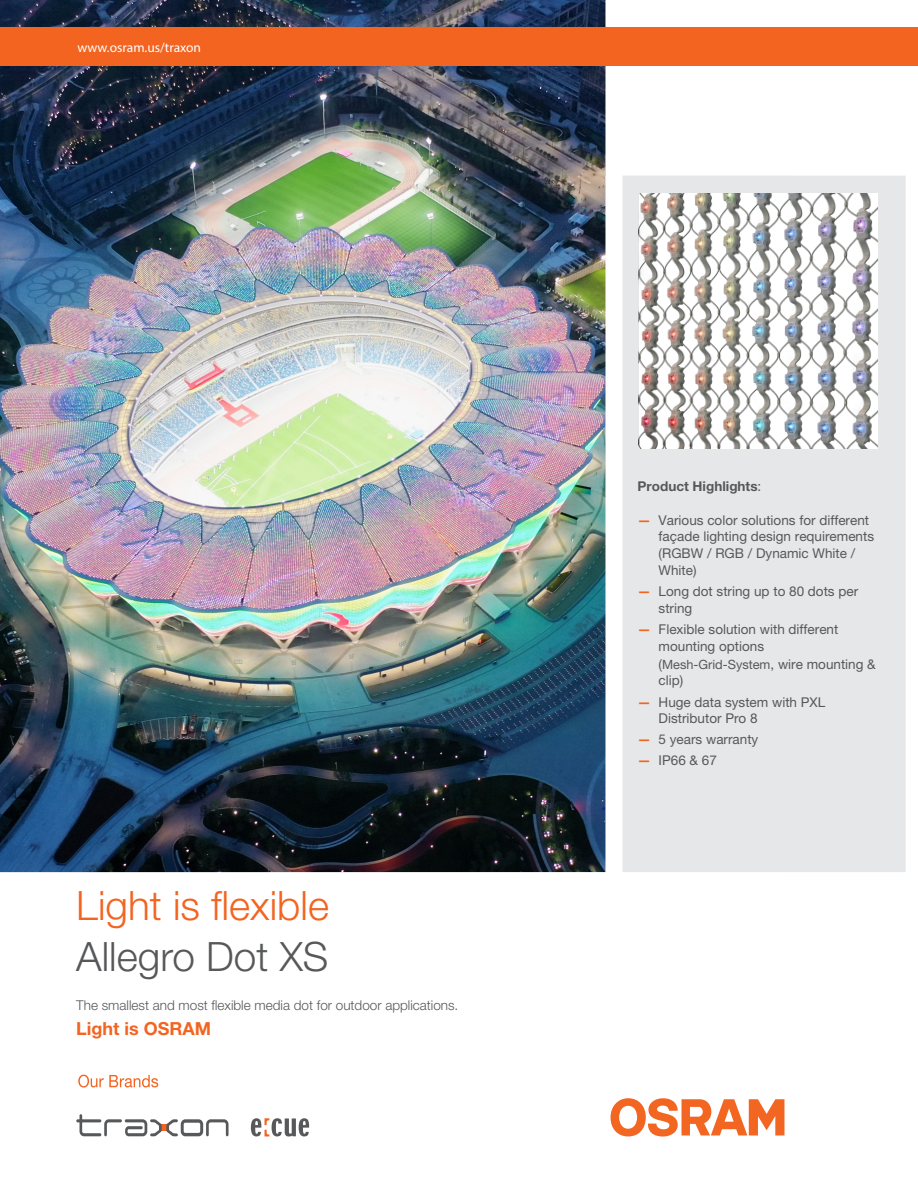
<style>
.page{position:relative;width:918px;height:1188px;background:#fff}
.page>*{position:absolute;margin:0;border:0;box-sizing:border-box;transform-origin:0 0}
.t1{font:300 40.5px "Helvetica Neue LT Pro";color:#f36421}
.t2{font:300 40.5px "Helvetica Neue LT Pro";color:#57585a}
.t3{font:700 18px "Helvetica Neue LT Pro";color:#f36421}
.t4{font:13.5px/16.8px "Helvetica Neue LT Pro";color:#57585a}
.t5{font:300 13.5px "Helvetica Neue LT Pro";color:#57585a}
.t6{font:13.5px "Myriad Pro";color:#fff}
.t7{font:700 13.5px "Helvetica Neue LT Pro";color:#57585a}
.t8{font:12.75px "Helvetica Neue LT Pro";color:#57585a}
.s1{font-weight:400}
.s2{font-weight:700;color:#f36421}
.s3{font-size:13.5px}
</style>
<div class="page">
<img style="left:0;top:0;width:605px;height:872px">
<div style="left:622px;top:176px;width:284px;height:696px;background:#e6e7e9"></div>
<div style="left:0;top:27px;width:918px;height:39px;background:#f36421"></div>
<img style="left:639px;top:193px;width:238px;height:255px">
<svg style="left:611px;top:1098px;width:173px;height:39px"></svg>
<svg style="left:76px;top:1114px;width:153px;height:22px"></svg>
<svg style="left:78px;top:1075px;width:80px;height:13px"></svg>
<svg style="left:251px;top:1118px;width:58px;height:19px"></svg>
<p class="t6" style="left:77px;top:39px;width:125px">www.osram.us/traxon</p>
<p class="t1" style="left:76px;top:881px;width:254px">Light is flexible</p>
<p class="t2" style="left:76px;top:932px;width:254px">Allegro Dot XS</p>
<p class="t5" style="left:76px;top:997px;width:384px">The smallest and most flexible media dot for outdoor applications.</p>
<p class="t3" style="left:76px;top:1017px;width:136px">Light is OSRAM</p>
<p class="t7" style="left:638px;top:478px;width:125px">Product Highlights<span class="s1">:</span></p>
<p class="t4" style="left:659px;top:511px;width:217px;text-indent:-21px"><span class="s2">—</span> Various color solutions for different façade lighting design requirements (RGBW / RGB / Dynamic White /<br>White)</p>
<p class="t4" style="left:659px;top:583px;width:201px;text-indent:-21px"><span class="s2">—</span> Long dot string up to 80 dots per string</p>
<p class="t4" style="left:659px;top:620px;width:181px;text-indent:-21px"><span class="s2">—</span> Flexible solution with different mounting options</p>
<p class="t8" style="left:659px;top:657px;width:219px"><span class="s3">(</span>Mesh-Grid-System<span class="s3">, wire mounting &amp;</span></p>
<p class="t4" style="left:659px;top:672px;width:26px">clip)</p>
<p class="t4" style="left:659px;top:693px;width:168px;text-indent:-21px"><span class="s2">—</span> Huge data system with PXL<br>Distributor Pro 8</p>
<p class="t4" style="left:638px;top:731px;width:122px"><span class="s2">—</span> 5 years warranty</p>
<p class="t4" style="left:638px;top:752px;width:81px"><span class="s2">—</span> IP66 &amp; 67</p>
</div>
